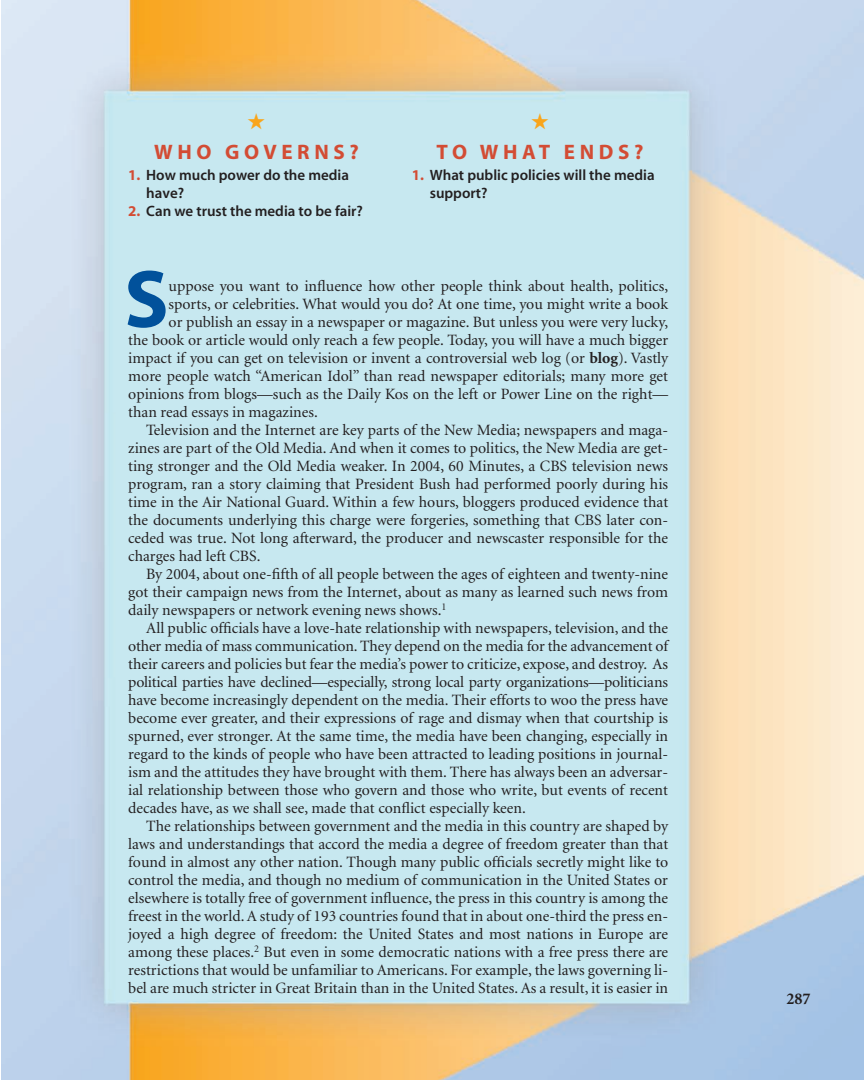
<style>
.page{position:relative;width:864px;height:1080px;background:#fff}
.page>*{position:absolute;margin:0;border:0;box-sizing:border-box;transform-origin:0 0}
.t1{font:700 82.2px "Myriad";color:#01519b}
.t2{font:700 21px "Myriad";letter-spacing:.22em;color:#d34c34}
.t3{font:700 16.5px "Minion";color:#231f20}
.t4{font:15.75px "Minion";color:#231f20}
.t5{font:15px/18px "Myriad Sem";color:#231f20}
.s1{font-family:"Myriad";font-weight:700;color:#d34c34}
.s2{font-weight:700}
</style>
<div class="page">
<img style="left:2px;top:0;width:862px;height:1080px">
<svg style="left:248px;top:113px;width:17px;height:16px"></svg>
<svg style="left:532px;top:113px;width:16px;height:16px"></svg>
<p class="t2" style="left:154px;top:144px;width:206px">WHO GOVERNS?</p>
<p class="t5" style="left:146px;top:167px;width:204px;text-indent:-18px"><span class="s1">1.</span> How much power do the media have?</p>
<p class="t5" style="left:128px;top:203px;width:236px"><span class="s1">2.</span> Can we trust the media to be fair?</p>
<p class="t2" style="left:436px;top:144px;width:209px">TO WHAT ENDS?</p>
<p class="t5" style="left:430px;top:167px;width:226px;text-indent:-18px"><span class="s1">1.</span> What public policies will the media support?</p>
<p class="t1" style="left:124px;top:269px;width:46px">S</p>
<p class="t4" style="left:169px;top:280px;width:501px">uppose you want to influence how other people think about health, politics,</p>
<p class="t4" style="left:169px;top:298px;width:501px">sports, or celebrities. What would you do? At one time, you might write a book</p>
<p class="t4" style="left:169px;top:316px;width:501px">or publish an essay in a newspaper or magazine. But unless you were very lucky,</p>
<p class="t4" style="left:128px;top:334px;width:541px">the book or article would only reach a few people. Today, you will have a much bigger</p>
<p class="t4" style="left:128px;top:352px;width:542px">impact if you can get on television or invent a controversial web log (or <span class="s2">blog</span>). Vastly</p>
<p class="t4" style="left:128px;top:370px;width:541px">more people watch “American Idol” than read newspaper editorials; many more get</p>
<p class="t4" style="left:128px;top:388px;width:542px">opinions from blogs—such as the Daily Kos on the left or Power Line on the right—</p>
<p class="t4" style="left:128px;top:406px;width:191px">than read essays in magazines.</p>
<p class="t4" style="left:146px;top:424px;width:523px">Television and the Internet are key parts of the New Media; newspapers and maga-</p>
<p class="t4" style="left:128px;top:442px;width:541px">zines are part of the Old Media. And when it comes to politics, the New Media are get-</p>
<p class="t4" style="left:128px;top:460px;width:541px">ting stronger and the Old Media weaker. In 2004, 60 Minutes, a CBS television news</p>
<p class="t4" style="left:128px;top:478px;width:541px">program, ran a story claiming that President Bush had performed poorly during his</p>
<p class="t4" style="left:128px;top:496px;width:542px">time in the Air National Guard. Within a few hours, bloggers produced evidence that</p>
<p class="t4" style="left:128px;top:514px;width:541px">the documents underlying this charge were forgeries, something that CBS later con-</p>
<p class="t4" style="left:128px;top:532px;width:541px">ceded was true. Not long afterward, the producer and newscaster responsible for the</p>
<p class="t4" style="left:128px;top:550px;width:134px">charges had left CBS.</p>
<p class="t4" style="left:146px;top:568px;width:523px">By 2004, about one-fifth of all people between the ages of eighteen and twenty-nine</p>
<p class="t4" style="left:128px;top:586px;width:541px">got their campaign news from the Internet, about as many as learned such news from</p>
<p class="t4" style="left:128px;top:604px;width:320px">daily newspapers or network evening news shows.<sup>1</sup></p>
<p class="t4" style="left:146px;top:622px;width:524px">All public officials have a love-hate relationship with newspapers, television, and the</p>
<p class="t4" style="left:128px;top:640px;width:542px">other media of mass communication. They depend on the media for the advancement of</p>
<p class="t4" style="left:128px;top:658px;width:541px">their careers and policies but fear the media’s power to criticize, expose, and destroy. As</p>
<p class="t4" style="left:128px;top:676px;width:541px">political parties have declined—especially, strong local party organizations—politicians</p>
<p class="t4" style="left:128px;top:694px;width:541px">have become increasingly dependent on the media. Their efforts to woo the press have</p>
<p class="t4" style="left:128px;top:712px;width:541px">become ever greater, and their expressions of rage and dismay when that courtship is</p>
<p class="t4" style="left:128px;top:730px;width:541px">spurned, ever stronger. At the same time, the media have been changing, especially in</p>
<p class="t4" style="left:128px;top:748px;width:541px">regard to the kinds of people who have been attracted to leading positions in journal-</p>
<p class="t4" style="left:128px;top:766px;width:541px">ism and the attitudes they have brought with them. There has always been an adversar-</p>
<p class="t4" style="left:128px;top:784px;width:541px">ial relationship between those who govern and those who write, but events of recent</p>
<p class="t4" style="left:128px;top:802px;width:399px">decades have, as we shall see, made that conflict especially keen.</p>
<p class="t4" style="left:146px;top:820px;width:523px">The relationships between government and the media in this country are shaped by</p>
<p class="t4" style="left:128px;top:838px;width:541px">laws and understandings that accord the media a degree of freedom greater than that</p>
<p class="t4" style="left:128px;top:856px;width:541px">found in almost any other nation. Though many public officials secretly might like to</p>
<p class="t4" style="left:128px;top:874px;width:541px">control the media, and though no medium of communication in the United States or</p>
<p class="t4" style="left:128px;top:892px;width:541px">elsewhere is totally free of government influence, the press in this country is among the</p>
<p class="t4" style="left:128px;top:910px;width:541px">freest in the world. A study of 193 countries found that in about one-third the press en-</p>
<p class="t4" style="left:128px;top:928px;width:541px">joyed a high degree of freedom: the United States and most nations in Europe are</p>
<p class="t4" style="left:128px;top:946px;width:541px">among these places.<sup>2</sup> But even in some democratic nations with a free press there are</p>
<p class="t4" style="left:128px;top:964px;width:541px">restrictions that would be unfamiliar to Americans. For example, the laws governing li-</p>
<p class="t4" style="left:128px;top:982px;width:542px">bel are much stricter in Great Britain than in the United States. As a result, it is easier in</p>
<p class="t3" style="left:786px;top:992px;width:26px">287</p>
</div>
